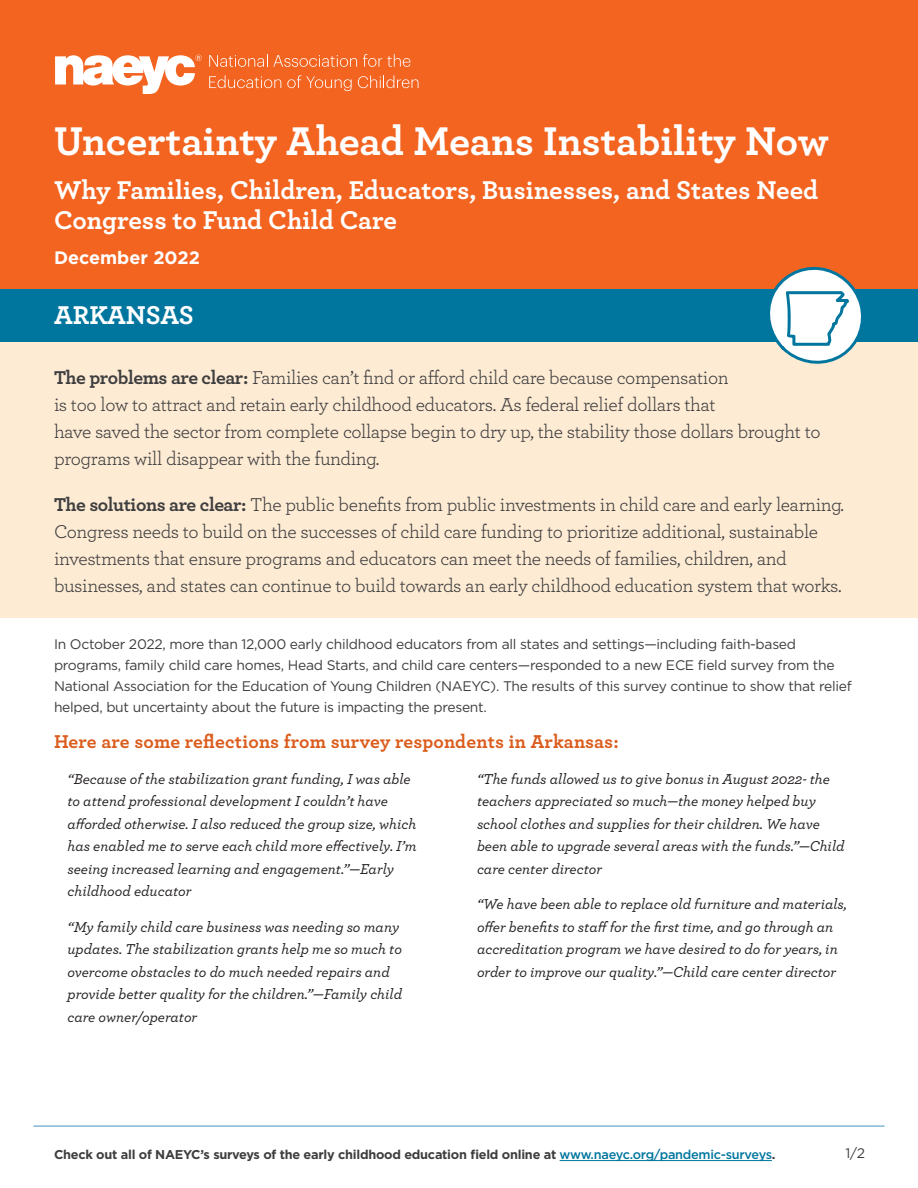
<style>
.page{position:relative;width:918px;height:1188px;background:#fff}
.page>*{position:absolute;margin:0;border:0;box-sizing:border-box;transform-origin:0 0}
.t1{font:700 42px "Archer Pro";color:#fff}
.Subtitle{font:700 27px/30px "Archer Pro";color:#fff}
.State{font:700 27px "Archer Pro";color:#fff}
.Lede{font:19.5px/27px "Archer Pro";letter-spacing:-.02em;color:#3e3e3f}
.t2{font:700 19.5px "Archer Pro";letter-spacing:.01em;color:#db5c1c}
.Date{font:700 18px "Gotham";color:#fff}
.t3{font:italic 500 15px/22.5px "Archer Pro";color:#231f20}
.Body{font:13.8px/21px "Gotham";letter-spacing:-.02em;color:#3e3e3f}
.Body-2{font:700 12.75px "Gotham";letter-spacing:-.02em;color:#3e3e3f}
.s1{font-weight:700}
.s2{font-weight:500;color:#00769f}
</style>
<div class="page">
<div style="left:0;top:341px;width:918px;height:277px;background:#feebd4"></div>
<div style="left:0;top:0;width:918px;height:289px;background:#f36421"></div>
<svg style="left:55px;top:55px;width:147px;height:39px"></svg>
<svg style="left:209px;top:54px;width:148px;height:13px"></svg>
<svg style="left:363px;top:54px;width:47px;height:13px"></svg>
<svg style="left:209px;top:75px;width:72px;height:13px"></svg>
<svg style="left:287px;top:75px;width:65px;height:16px"></svg>
<svg style="left:358px;top:75px;width:60px;height:13px"></svg>
<hr style="left:560px;top:1160px;width:212px;height:1px;background:#00769f">
<hr style="left:33px;top:1125px;width:852px;height:2px;background:#82b7d5">
<div style="left:0;top:289px;width:918px;height:53px;background:#00769f"></div>
<svg style="left:770px;top:266px;width:91px;height:98px"></svg>
<p class="t1" style="left:54px;top:108px;width:776px">Uncertainty Ahead Means Instability Now</p>
<p class="Subtitle" style="left:54px;top:173px;width:766px">Why Families, Children, Educators, Businesses, and States Need<br>Congress to Fund Child Care</p>
<p class="Date" style="left:54px;top:245px;width:147px">December 2022</p>
<p class="State" style="left:54px;top:294px;width:141px">ARKANSAS</p>
<p class="Lede" style="left:54px;top:363px;width:768px"><span class="s1">The problems are clear:</span> Families can’t find or afford child care because compensation<br>is too low to attract and retain early childhood educators. As federal relief dollars that<br>have saved the sector from complete collapse begin to dry up, the stability those dollars brought to programs will disappear with the funding.</p>
<p class="Lede" style="left:54px;top:490px;width:792px"><span class="s1">The solutions are clear:</span> The public benefits from public investments in child care and early learning.<br>Congress needs to build on the successes of child care funding to prioritize additional, sustainable investments that ensure programs and educators can meet the needs of families, children, and businesses, and states can continue to build towards an early childhood education system that works.</p>
<p class="Body" style="left:54px;top:633px;width:799px">In October 2022, more than 12,000 early childhood educators from all states and settings—including faith-based programs, family child care homes, Head Starts, and child care centers—responded to a new ECE field survey from the National Association for the Education of Young Children (NAEYC). The results of this survey continue to show that relief helped, but uncertainty about the future is impacting the present.</p>
<h3 class="t2" style="left:54px;top:726px;width:566px">Here are some reflections from survey respondents in Arkansas:</h3>
<p class="t3" style="left:68px;top:767px;width:351px">“Because of the stabilization grant funding, I was able to attend professional development I couldn’t have afforded otherwise. I also reduced the group size, which has enabled me to serve each child more effectively. I’m seeing increased learning and engagement.”—Early childhood educator</p>
<p class="t3" style="left:68px;top:915px;width:336px">“My family child care business was needing so many updates. The stabilization grants help me so much to overcome obstacles to do much needed repairs and provide better quality for the children.”—Family child care owner/operator</p>
<p class="t3" style="left:477px;top:767px;width:369px">“The funds allowed us to give bonus in August 2022- the teachers appreciated so much—the money helped buy school clothes and supplies for their children. We have been able to upgrade several areas with the funds.”—Child care center director</p>
<p class="t3" style="left:477px;top:892px;width:372px">“We have been able to replace old furniture and materials, offer benefits to staff for the first time, and go through an accreditation program we have desired to do for years, in order to improve our quality.”—Child care center director</p>
<p class="Body-2" style="left:54px;top:1146px;width:723px">Check out all of NAEYC’s surveys of the early childhood education field online at <span class="s2">www.naeyc.org/pandemic-surveys</span>.</p>
<p class="Body" style="left:846px;top:1142px;width:21px">1/2</p>
</div>
